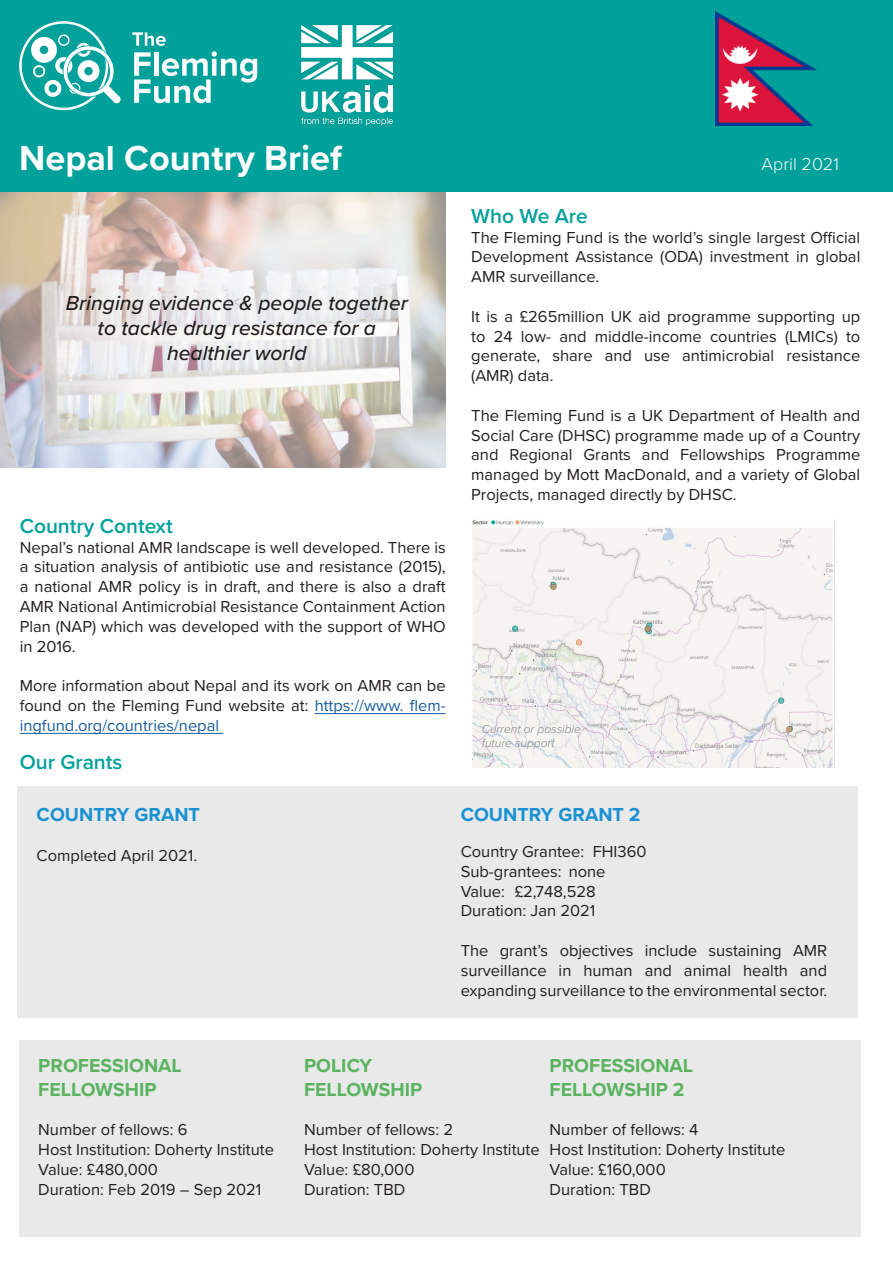
<style>
.page{position:relative;width:893px;height:1263px;background:#fff}
.page>*{position:absolute;margin:0;border:0;box-sizing:border-box;transform-origin:0 0}
.t1{font:700 36px "Proxima Nova";color:#fff}
.t2{font:italic 500 21px/25.2px "Proxima Nova";color:#231f20;text-align:center}
.t3{font:600 21px "Proxima Nova";color:#00a09b}
.t4{font:700 19.5px/23.4px "Proxima Nova";color:#5ab45f}
.t5{font:700 19.5px "Proxima Nova";color:#1991d2}
.t6{font:300 18px "Proxima Nova";color:#fff}
.t7{font:16.5px/19.8px "Proxima Nova";color:#231f20;text-align:justify}
.t8{font:italic 300 12px/14.4px "Proxima Nova";color:#848689}
.s1{color:#175d9e}
</style>
<div class="page">
<div style="left:17px;top:786px;width:841px;height:231px;background:#e9e9e9"></div>
<img style="left:0;top:191px;width:446px;height:276px">
<div style="left:0;top:0;width:893px;height:191px;background:#00a09b"></div>
<svg style="left:132px;top:32px;width:125px;height:71px"></svg>
<svg style="left:19px;top:21px;width:102px;height:89px"></svg>
<hr style="left:315px;top:713px;width:131px;height:1px;background:#175d9e">
<hr style="left:20px;top:733px;width:203px;height:1px;background:#175d9e">
<div style="left:19px;top:1040px;width:841px;height:196px;background:#e9e9e9"></div>
<img style="left:301px;top:25px;width:93px;height:101px">
<img style="left:472px;top:519px;width:363px;height:249px">
<img style="left:716px;top:12px;width:101px;height:114px">
<h1 class="t1" style="left:19px;top:131px;width:324px">Nepal Country Brief</h1>
<p class="t2" style="left:66px;top:290px;width:344px">Bringing evidence &amp; people together to tackle drug resistance for a healthier world</p>
<p class="t3" style="left:20px;top:510px;width:155px">Country Context</p>
<p class="t7" style="left:20px;top:536px;width:428px">Nepal’s national AMR landscape is well developed. There is a situation analysis of antibiotic use and resistance (2015), a national AMR policy is in draft, and there is also a draft AMR National Antimicrobial Resistance Containment Action Plan (NAP) which was developed with the support of WHO in 2016.</p>
<p class="t7" style="left:20px;top:675px;width:427px">More information about Nepal and its work on AMR can be found on the Fleming Fund website at: <span class="s1">https://www. flem&shy;ingfund.org/countries/nepal</span></p>
<p class="t3" style="left:20px;top:746px;width:104px">Our Grants</p>
<p class="t5" style="left:37px;top:800px;width:165px">COUNTRY GRANT</p>
<p class="t7" style="left:37px;top:844px;width:162px">Completed April 2021.</p>
<p class="t6" style="left:761px;top:150px;width:79px">April 2021</p>
<p class="t3" style="left:471px;top:200px;width:118px">Who We Are</p>
<p class="t7" style="left:471px;top:226px;width:391px">The Fleming Fund is the world’s single largest Official Development Assistance (ODA) investment in global AMR surveillance.</p>
<p class="t7" style="left:471px;top:306px;width:391px">It is a £265million UK aid programme supporting up to 24 low- and middle-income countries (LMICs) to generate, share and use antimicrobial resistance (AMR) data.</p>
<p class="t7" style="left:471px;top:405px;width:391px">The Fleming Fund is a UK Department of Health and Social Care (DHSC) programme made up of a Country and Regional Grants and Fellowships Programme managed by Mott MacDonald, and a variety of Global Projects, managed directly by DHSC.</p>
<p class="t8" style="left:482px;top:721px;width:101px">Current or possible future support</p>
<p class="t5" style="left:461px;top:800px;width:182px">COUNTRY GRANT 2</p>
<p class="t7" style="left:461px;top:841px;width:187px;text-align:left">Country Grantee: FHI360<br>Sub-grantees: none<br>Value: £2,748,528<br>Duration: Jan 2021</p>
<p class="t7" style="left:461px;top:940px;width:368px">The grant’s objectives include sustaining AMR surveillance in human and animal health and expanding surveillance to the environmental sector.</p>
<p class="t4" style="left:38px;top:1054px;width:145px">PROFESSIONAL<br>FELLOWSHIP</p>
<p class="t7" style="left:38px;top:1119px;width:237px;text-align:left">Number of fellows: 6<br>Host Institution: Doherty Institute<br>Value: £480,000<br>Duration: Feb 2019 – Sep 2021</p>
<p class="t4" style="left:304px;top:1054px;width:120px">POLICY<br>FELLOWSHIP</p>
<p class="t7" style="left:304px;top:1119px;width:237px;text-align:left">Number of fellows: 2<br>Host Institution: Doherty Institute<br>Value: £80,000<br>Duration: TBD</p>
<p class="t4" style="left:550px;top:1054px;width:145px">PROFESSIONAL<br>FELLOWSHIP 2</p>
<p class="t7" style="left:550px;top:1119px;width:237px;text-align:left">Number of fellows: 4<br>Host Institution: Doherty Institute<br>Value: £160,000<br>Duration: TBD</p>
</div>
